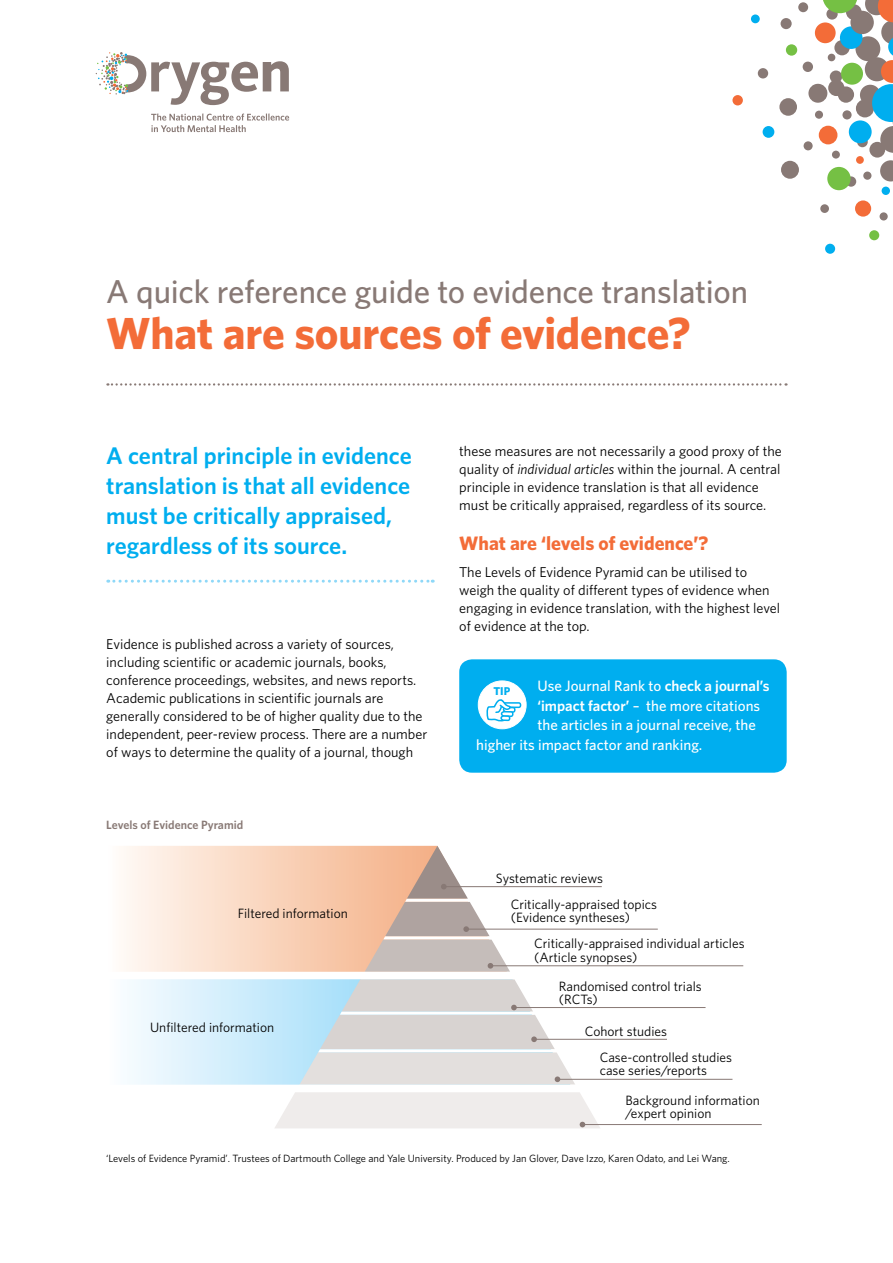
<style>
.page{position:relative;width:893px;height:1263px;background:#fff}
.page>*{position:absolute;margin:0;border:0;box-sizing:border-box;transform-origin:0 0}
.t1{font:700 45px "Whitney";letter-spacing:-.005em;color:#f36c38}
.t2{font:500 33px "Whitney";letter-spacing:-.01em;color:#887975}
.t3{font:600 24px/30px "Whitney";color:#00aeef}
.t4{font:700 19.5px "Whitney";color:#f36c38}
.t5{font:500 15px "Whitney";color:#fff}
.t6{font:14.25px/18px "Whitney";color:#000}
.t7{font:13.5px/13.5px "Whitney";color:#000}
.t8{font:600 12px "Whitney";color:#887975}
.t9{font:700 11.4px "Whitney";color:#00aeef}
.t10{font:10.5px "Whitney";color:#000}
.s1{font-style:italic}
.s2{font-weight:600}
</style>
<div class="page">
<div style="left:832px;top:151px;width:8px;height:8px;background:#887975;border-radius:50%"></div>
<div style="left:815px;top:111px;width:8px;height:8px;background:#887975;border-radius:50%"></div>
<div style="left:830px;top:71px;width:12px;height:12px;background:#887975;border-radius:50%"></div>
<div style="left:828px;top:54px;width:7px;height:7px;background:#887975;border-radius:50%"></div>
<div style="left:834px;top:40px;width:16px;height:15px;background:#887975;border-radius:50%"></div>
<div style="left:826px;top:8px;width:12px;height:12px;background:#887975;border-radius:50%"></div>
<div style="left:786px;top:44px;width:11px;height:12px;background:#75c044;border-radius:50%"></div>
<div style="left:856px;top:156px;width:8px;height:8px;background:#f36c38;border-radius:50%"></div>
<svg style="left:857px;top:137px;width:11px;height:10px"></svg>
<div style="left:856px;top:99px;width:18px;height:18px;background:#887975;border-radius:50%"></div>
<div style="left:860px;top:85px;width:20px;height:20px;background:#887975;border-radius:50%"></div>
<div style="left:841px;top:63px;width:22px;height:22px;background:#75c044;border-radius:50%"></div>
<div style="left:779px;top:98px;width:18px;height:18px;background:#887975;border-radius:50%"></div>
<div style="left:855px;top:36px;width:25px;height:25px;background:#887975;border-radius:50%"></div>
<div style="left:840px;top:26px;width:22px;height:23px;background:#00aeef;border-radius:50%"></div>
<svg style="left:846px;top:4px;width:16px;height:16px"></svg>
<div style="left:879px;top:212px;width:9px;height:8px;background:#887975;border-radius:50%"></div>
<div style="left:846px;top:176px;width:10px;height:11px;background:#887975;border-radius:50%"></div>
<div style="left:804px;top:141px;width:9px;height:9px;background:#887975;border-radius:50%"></div>
<div style="left:781px;top:18px;width:11px;height:11px;background:#887975;border-radius:50%"></div>
<div style="left:751px;top:14px;width:9px;height:9px;background:#00aeef;border-radius:50%"></div>
<div style="left:798px;top:2px;width:10px;height:10px;background:#887975;border-radius:50%"></div>
<div style="left:869px;top:230px;width:10px;height:10px;background:#75c044;border-radius:50%"></div>
<div style="left:825px;top:244px;width:10px;height:10px;background:#00aeef;border-radius:50%"></div>
<div style="left:882px;top:187px;width:8px;height:8px;background:#00aeef;border-radius:50%"></div>
<div style="left:820px;top:204px;width:9px;height:9px;background:#887975;border-radius:50%"></div>
<div style="left:863px;top:172px;width:8px;height:8px;background:#887975;border-radius:50%"></div>
<svg style="left:869px;top:142px;width:16px;height:16px"></svg>
<svg style="left:880px;top:160px;width:13px;height:21px"></svg>
<div style="left:781px;top:161px;width:18px;height:18px;background:#887975;border-radius:50%"></div>
<div style="left:849px;top:120px;width:23px;height:23px;background:#00aeef;border-radius:50%"></div>
<div style="left:850px;top:11px;width:24px;height:23px;background:#887975;border-radius:50%"></div>
<svg style="left:865px;top:0;width:28px;height:153px"></svg>
<div style="left:815px;top:22px;width:21px;height:21px;background:#f36c38;border-radius:50%"></div>
<div style="left:827px;top:167px;width:24px;height:23px;background:#75c044;border-radius:50%"></div>
<svg style="left:823px;top:0;width:34px;height:13px"></svg>
<div style="left:819px;top:126px;width:18px;height:18px;background:#f36c38;border-radius:50%"></div>
<div style="left:855px;top:200px;width:16px;height:17px;background:#f36c38;border-radius:50%"></div>
<div style="left:842px;top:110px;width:10px;height:9px;background:#887975;border-radius:50%"></div>
<div style="left:763px;top:126px;width:11px;height:12px;background:#00aeef;border-radius:50%"></div>
<div style="left:808px;top:84px;width:19px;height:19px;background:#887975;border-radius:50%"></div>
<div style="left:838px;top:86px;width:16px;height:17px;background:#887975;border-radius:50%"></div>
<div style="left:828px;top:80px;width:16px;height:16px;background:#887975;border-radius:50%"></div>
<div style="left:803px;top:62px;width:10px;height:10px;background:#887975;border-radius:50%"></div>
<div style="left:758px;top:68px;width:10px;height:10px;background:#887975;border-radius:50%"></div>
<div style="left:732px;top:95px;width:11px;height:10px;background:#f36c38;border-radius:50%"></div>
<svg style="left:151px;top:113px;width:138px;height:19px"></svg>
<svg style="left:96px;top:52px;width:193px;height:53px"></svg>
<svg style="left:107px;top:383px;width:679px;height:3px"></svg>
<svg style="left:108px;top:580px;width:325px;height:3px"></svg>
<div style="left:459px;top:659px;width:328px;height:114px;background:#00aeef;border-radius:13px"></div>
<div style="left:478px;top:681px;width:48px;height:48px;background:#fff;border-radius:50%"></div>
<div style="left:478px;top:681px;width:48px;height:48px;border:1px solid #fff;border-radius:50%"></div>
<svg style="left:486px;top:699px;width:35px;height:23px"></svg>
<svg style="left:124px;top:846px;width:150px;height:126px;background:#fbe5d6"></svg>
<svg style="left:129px;top:979px;width:145px;height:106px;background:#dcf1fc"></svg>
<hr style="left:466px;top:929px;width:192px;height:1px;background:#887975">
<hr style="left:490px;top:965px;width:253px;height:1px;background:#887975">
<hr style="left:514px;top:1007px;width:191px;height:1px;background:#887975">
<hr style="left:534px;top:1039px;width:133px;height:1px;background:#887975">
<hr style="left:557px;top:1079px;width:175px;height:1px;background:#887975">
<hr style="left:582px;top:1124px;width:180px;height:1px;background:#887975">
<svg style="left:274px;top:846px;width:346px;height:282px"></svg>
<h2 class="t2" style="left:106px;top:269px;width:643px">A quick reference guide to evidence translation</h2>
<h1 class="t1" style="left:106px;top:303px;width:586px">What are sources of evidence?</h1>
<h3 class="t3" style="left:106px;top:440px;width:307px">A central principle in evidence translation is that all evidence must be critically appraised, regardless of its source.</h3>
<p class="t6" style="left:106px;top:634px;width:323px">Evidence is published across a variety of sources, including scientific or academic journals, books, conference proceedings, websites, and news reports.<br>Academic publications in scientific journals are generally considered to be of higher quality due to the independent, peer-review process. There are a number of ways to determine the quality of a journal, though</p>
<p class="t8" style="left:106px;top:817px;width:138px">Levels of Evidence Pyramid</p>
<p class="t6" style="left:459px;top:442px;width:324px">these measures are not necessarily a good proxy of the quality of <span class="s1">individual articles</span> within the journal. A central principle in evidence translation is that all evidence must be critically appraised, regardless of its source.</p>
<h3 class="t4" style="left:459px;top:531px;width:251px">What are ‘levels of evidence’?</h3>
<p class="t6" style="left:459px;top:563px;width:323px">The Levels of Evidence Pyramid can be utilised to weigh the quality of different types of evidence when engaging in evidence translation, with the highest level of evidence at the top.</p>
<p class="t5" style="left:537px;top:676px;width:234px">Use Journal Rank to <span class="s2">check a journal’s</span></p>
<p class="t5" style="left:537px;top:696px;width:224px"><span class="s2">‘impact factor’</span> – the more citations</p>
<p class="t5" style="left:537px;top:715px;width:220px">the articles in a journal receive, the</p>
<p class="t5" style="left:476px;top:735px;width:228px">higher its impact factor and ranking.</p>
<p class="t9" style="left:493px;top:683px;width:18px">TIP</p>
<p class="t7" style="left:496px;top:871px;width:109px">Systematic reviews</p>
<p class="t7" style="left:511px;top:897px;width:148px">Critically-appraised topics (Evidence syntheses)</p>
<p class="t7" style="left:534px;top:937px;width:212px">Critically-appraised individual articles (Article synopses)</p>
<p class="t7" style="left:559px;top:979px;width:144px">Randomised control trials (RCTs)</p>
<p class="t7" style="left:600px;top:1018px;width:134px;line-height:26px;text-indent:-15px">Cohort studies<br>Case-controlled studies</p>
<p class="t7" style="left:625px;top:1055px;width:136px;line-height:29.5px;text-indent:-26px">case series/reports<br>Background information</p>
<p class="t7" style="left:625px;top:1106px;width:87px">/expert opinion</p>
<p class="t10" style="left:106px;top:1151px;width:625px">‘Levels of Evidence Pyramid’. Trustees of Dartmouth College and Yale University. Produced by Jan Glover, Dave Izzo, Karen Odato, and Lei Wang.</p>
<p class="t7" style="left:238px;top:906px;width:112px">Filtered information</p>
<p class="t7" style="left:150px;top:1020px;width:126px">Unfiltered information</p>
</div>
